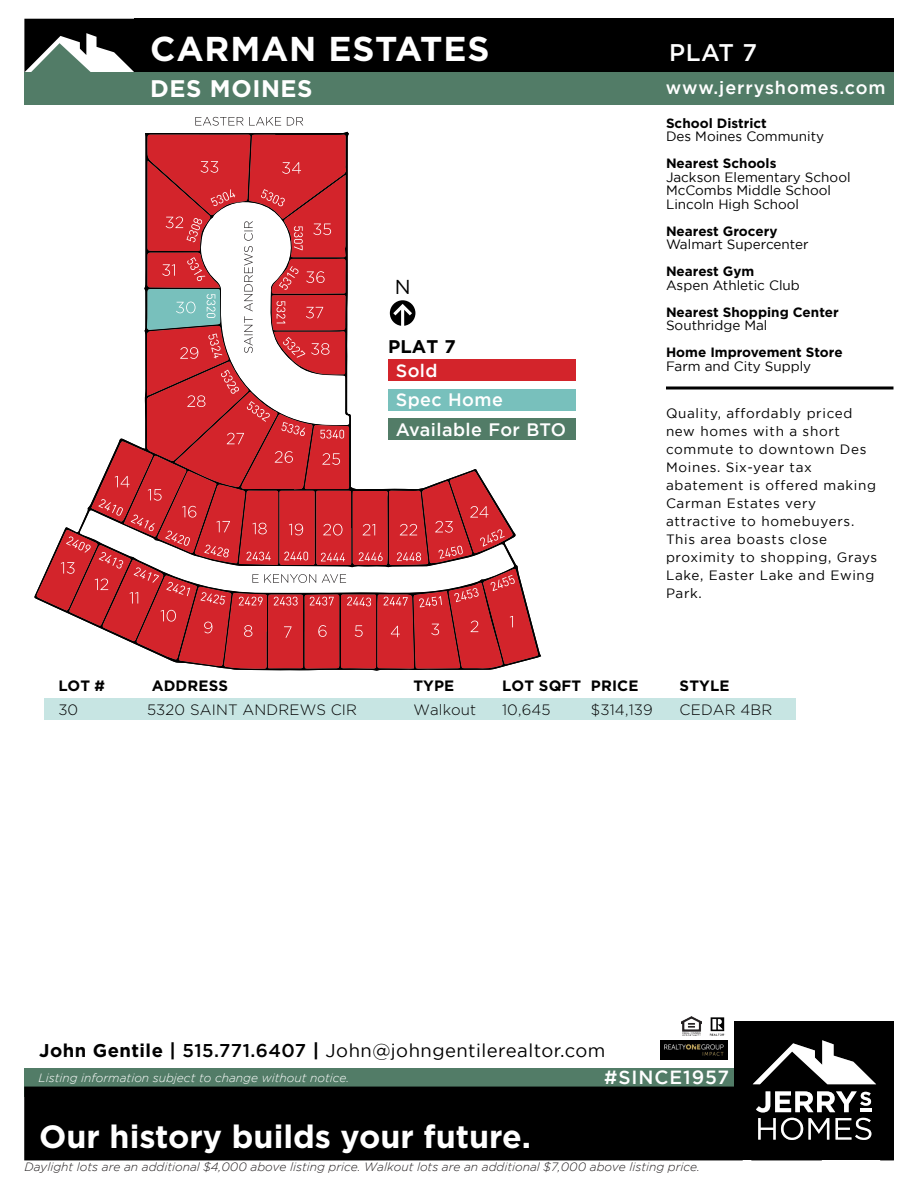
<style>
.page{position:relative;width:918px;height:1188px;background:#fff}
.page>*{position:absolute;margin:0;border:0;box-sizing:border-box;transform-origin:0 0}
.t1{font:700 34.5px "Gotham";letter-spacing:.025em;color:#fff}
.t2{font:700 32.25px "Gotham";color:#fff}
.t3{font:700 24px "Gotham";letter-spacing:.025em;color:#fff}
.t4{font:500 24px "Gotham";color:#fff}
.t5{font:20.1px "Gotham";color:#000}
.t6{font:500 19.05px "Gotham";letter-spacing:.05em;color:#fff}
.t7{font:18.45px "Gotham";letter-spacing:.025em;color:#000}
.t8{font:700 18.3px "Gotham";color:#000}
.t9{font:500 18px/29.5px "Gotham";letter-spacing:.025em;color:#fff}
.t10{font:500 18px "Gotham";letter-spacing:.05em;color:#fff}
.t11{font:300 15px "Gotham";letter-spacing:.01em;color:#000}
.t12{font:700 15px "Gotham";letter-spacing:.01em;color:#000}
.t13{font:13.5px/18px "Gotham";letter-spacing:.035em;color:#000}
.t14{font:13.5px/13.5px "Gotham";color:#000}
.t15{font:700 13.5px "Gotham";color:#000}
.t16{font:italic 300 12px "Gotham";color:#231f20}
.t17{font:italic 300 12px "Gotham";color:#fff}
.s1{font-weight:700}
.s2{font-weight:500}
</style>
<div class="page">
<div style="left:44px;top:698px;width:752px;height:22px;background:#c7e5e3"></div>
<img style="left:661px;top:1040px;width:66px;height:19px">
<svg style="left:195px;top:117px;width:108px;height:9px"></svg>
<svg style="left:34px;top:132px;width:507px;height:539px"></svg>
<div style="left:24px;top:72px;width:870px;height:33px;background:#527c67"></div>
<div style="left:134px;top:19px;width:760px;height:53px;background:#000"></div>
<svg style="left:24px;top:19px;width:110px;height:53px"></svg>
<div style="left:24px;top:1068px;width:734px;height:28px;background:#527c67"></div>
<div style="left:24px;top:1087px;width:710px;height:73px;background:#000"></div>
<div style="left:734px;top:1022px;width:160px;height:138px;background:#000"></div>
<svg style="left:753px;top:1040px;width:123px;height:44px"></svg>
<svg style="left:756px;top:1091px;width:116px;height:21px"></svg>
<svg style="left:758px;top:1118px;width:71px;height:22px"></svg>
<svg style="left:836px;top:1118px;width:35px;height:22px"></svg>
<img style="left:709px;top:1017px;width:16px;height:18px">
<img style="left:682px;top:1016px;width:20px;height:19px">
<hr style="left:666px;top:387px;width:228px;height:3px;background:#000">
<div style="left:384px;top:350px;width:203px;height:97px;background:#fff"></div>
<div style="left:388px;top:389px;width:188px;height:21px;background:#78c0bc"></div>
<div style="left:388px;top:418px;width:188px;height:22px;background:#527c67"></div>
<div style="left:388px;top:359px;width:188px;height:21px;background:#d3242b"></div>
<h1 class="t1" style="left:150px;top:29px;width:341px">CARMAN ESTATES</h1>
<h3 class="t3" style="left:150px;top:74px;width:164px">DES MOINES</h3>
<h3 class="t10" style="left:666px;top:77px;width:221px">www.jerryshomes.com</h3>
<h3 class="t4" style="left:669px;top:39px;width:90px">PLAT 7</h3>
<h3 class="t5" style="left:395px;top:276px;width:17px">N</h3>
<h3 class="t8" style="left:388px;top:336px;width:69px">PLAT 7</h3>
<h3 class="t9" style="left:396px;top:355px;width:172px">Sold<br>Spec Home<br>Available For BTO</h3>
<p class="t15" style="left:666px;top:115px;width:102px">School District</p>
<p class="t14" style="left:666px;top:129px;width:160px">Des Moines Community</p>
<p class="t15" style="left:666px;top:156px;width:112px">Nearest Schools</p>
<p class="t14" style="left:666px;top:170px;width:186px">Jackson Elementary School<br>McCombs Middle School<br>Lincoln High School</p>
<p class="t15" style="left:666px;top:223px;width:113px">Nearest Grocery</p>
<p class="t14" style="left:666px;top:237px;width:144px">Walmart Supercenter</p>
<p class="t15" style="left:666px;top:264px;width:90px">Nearest Gym</p>
<p class="t14" style="left:666px;top:278px;width:135px">Aspen Athletic Club</p>
<p class="t15" style="left:666px;top:304px;width:174px">Nearest Shopping Center</p>
<p class="t14" style="left:666px;top:318px;width:103px">Southridge Mal</p>
<p class="t15" style="left:666px;top:345px;width:178px">Home Improvement Store</p>
<p class="t14" style="left:666px;top:359px;width:147px">Farm and City Supply</p>
<p class="t13" style="left:666px;top:404px;width:213px">Quality, affordably priced new homes with a short commute to downtown Des<br>Moines. Six-year tax abatement is offered making<br>Carman Estates very attractive to homebuyers.<br>This area boasts close proximity to shopping, Grays<br>Lake, Easter Lake and Ewing<br>Park.</p>
<p class="t12" style="left:58px;top:677px;width:48px">LOT #</p>
<p class="t12" style="left:152px;top:677px;width:78px">ADDRESS</p>
<p class="t12" style="left:413px;top:677px;width:42px">TYPE</p>
<p class="t12" style="left:502px;top:677px;width:138px">LOT SQFT PRICE</p>
<p class="t12" style="left:680px;top:677px;width:51px">STYLE</p>
<p class="t11" style="left:58px;top:702px;width:21px">30</p>
<p class="t11" style="left:147px;top:702px;width:211px">5320 SAINT ANDREWS CIR</p>
<p class="t11" style="left:413px;top:702px;width:64px">Walkout</p>
<p class="t11" style="left:502px;top:702px;width:50px">10,645</p>
<p class="t11" style="left:591px;top:702px;width:63px">$314,139</p>
<p class="t11" style="left:680px;top:702px;width:94px">CEDAR 4BR</p>
<h3 class="t7" style="left:39px;top:1040px;width:568px"><span class="s1">John Gentile |</span> <span class="s2">515.771.6407</span> <span class="s1">|</span> John@johngentilerealtor.com</h3>
<p class="t17" style="left:39px;top:1071px;width:312px">Listing information subject to change without notice.</p>
<h2 class="t2" style="left:39px;top:1118px;width:493px">Our history builds your future.</h2>
<h3 class="t6" style="left:604px;top:1066px;width:126px">#SINCE1957</h3>
<p class="t16" style="left:25px;top:1160px;width:677px">Daylight lots are an additional $4,000 above listing price. Walkout lots are an additional $7,000 above listing price.</p>
</div>
